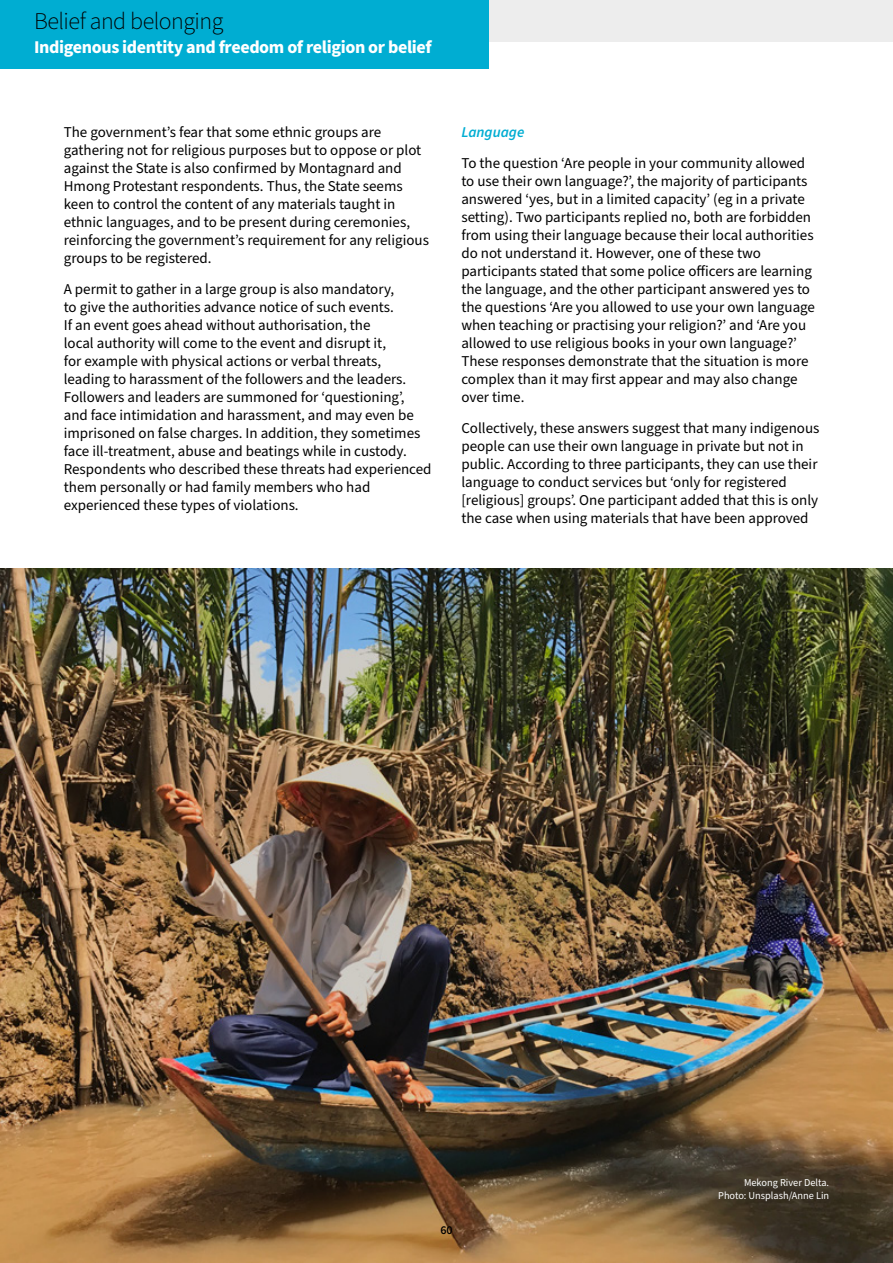
<style>
.page{position:relative;width:893px;height:1263px;background:#fff}
.page>*{position:absolute;margin:0;border:0;box-sizing:border-box;transform-origin:0 0}
.t1{font:300 24px "Source Sans Pro";letter-spacing:-.02em;color:#000}
.t2{font:700 18px "Source Sans Pro";letter-spacing:-.02em;color:#fff}
.t3{font:15px/18px "Source Sans Pro";color:#000}
.t4{font:italic 600 15px "Source Sans Pro";color:#00add2}
.t5{font:600 12px "Source Sans Pro";color:#000}
.t6{font:10.5px/13.5px "Source Sans Pro";color:#fff;text-align:right}
</style>
<div class="page">
<img style="left:0;top:569px;width:893px;height:694px">
<div style="left:489px;top:0;width:404px;height:42px;background:#ededed"></div>
<div style="left:0;top:0;width:489px;height:69px;background:#00add2"></div>
<h1 class="t1" style="left:34px;top:5px;width:191px">Belief and belonging</h1>
<p class="t2" style="left:34px;top:34px;width:399px">Indigenous identity and freedom of religion or belief</p>
<p class="t3" style="left:64px;top:124px;width:367px">The government’s fear that some ethnic groups are gathering not for religious purposes but to oppose or plot against the State is also confirmed by Montagnard and Hmong Protestant respondents. Thus, the State seems keen to control the content of any materials taught in ethnic languages, and to be present during ceremonies, reinforcing the government’s requirement for any religious groups to be registered.</p>
<p class="t3" style="left:64px;top:281px;width:369px">A permit to gather in a large group is also mandatory,<br>to give the authorities advance notice of such events.<br>If an event goes ahead without authorisation, the<br>local authority will come to the event and disrupt it,<br>for example with physical actions or verbal threats,<br>leading to harassment of the followers and the leaders.<br>Followers and leaders are summoned for ‘questioning’, and face intimidation and harassment, and may even be imprisoned on false charges. In addition, they sometimes face ill-treatment, abuse and beatings while in custody.<br>Respondents who described these threats had experienced them personally or had family members who had experienced these types of violations.</p>
<p class="t4" style="left:461px;top:122px;width:64px">Language</p>
<p class="t3" style="left:461px;top:155px;width:355px">To the question ‘Are people in your community allowed to use their own language?’, the majority of participants answered ‘yes, but in a limited capacity’ (eg in a private setting). Two participants replied no, both are forbidden from using their language because their local authorities do not understand it. However, one of these two participants stated that some police officers are learning the language, and the other participant answered yes to the questions ‘Are you allowed to use your own language when teaching or practising your religion?’ and ‘Are you allowed to use religious books in your own language?’ These responses demonstrate that the situation is more complex than it may first appear and may also change over time.</p>
<p class="t3" style="left:461px;top:419px;width:360px">Collectively, these answers suggest that many indigenous people can use their own language in private but not in public. According to three participants, they can use their language to conduct services but ‘only for registered [religious] groups’. One participant added that this is only the case when using materials that have been approved</p>
<p class="t5" style="left:440px;top:1222px;width:14px">60</p>
<p class="t6" style="left:718px;top:1176px;width:113px">Mekong River Delta.<br>Photo: Unsplash/Anne Lin</p>
</div>
